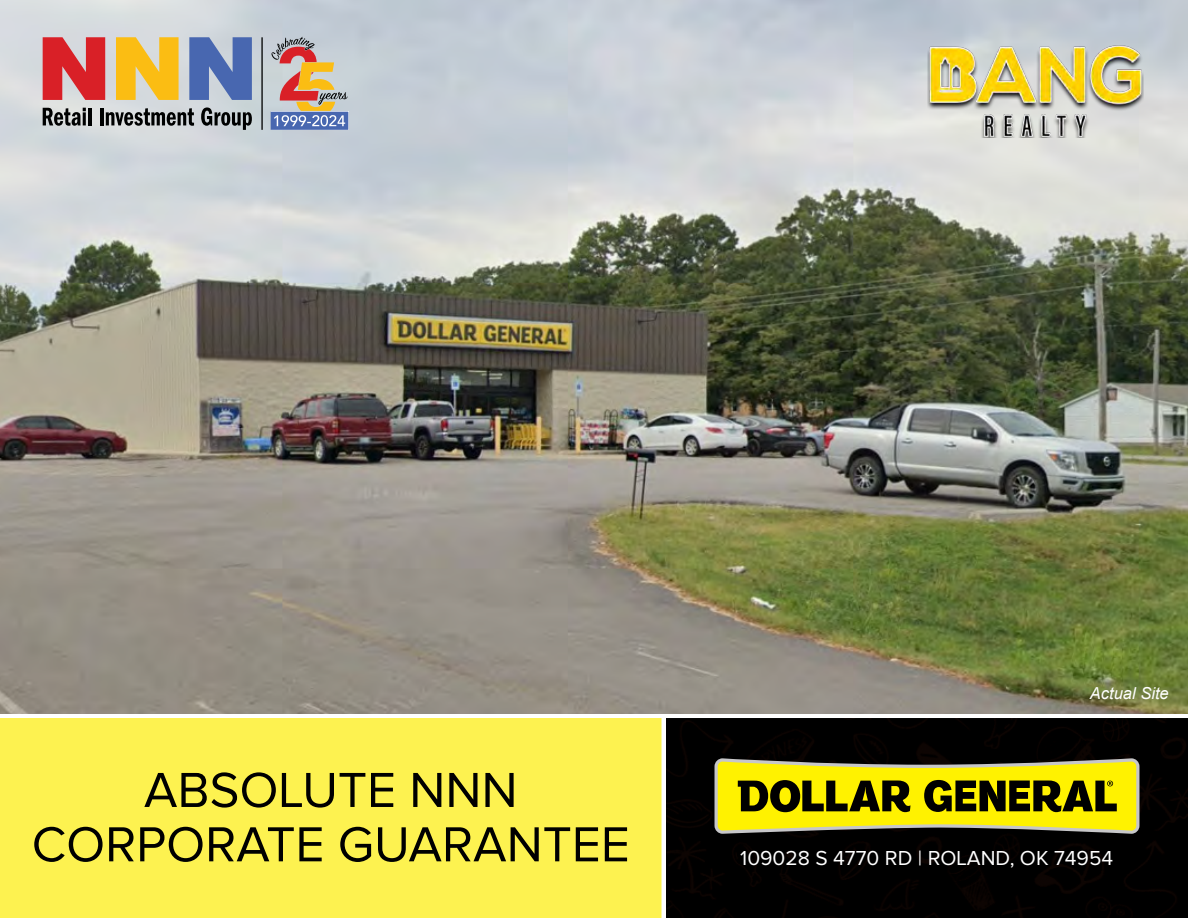
<style>
.page{position:relative;width:1188px;height:918px;background:#fff}
.page>*{position:absolute;margin:0;border:0;box-sizing:border-box;transform-origin:0 0}
.t1{font:51px/54.3px "Proxima Nova";color:#000;text-align:center}
.t2{font:21px "Proxima Nova";color:#fff}
.t3{font:italic 16.5px "Arial";color:#fff}
</style>
<div class="page">
<img style="left:0;top:0;width:1188px;height:714px">
<div style="left:0;top:718px;width:662px;height:200px;background:#fdf250"></div>
<img style="left:666px;top:718px;width:522px;height:200px">
<hr style="left:261px;top:37px;width:2px;height:93px;background:#000101">
<svg style="left:271px;top:37px;width:77px;height:93px;background:#b8a19a"></svg>
<svg style="left:43px;top:108px;width:43px;height:18px"></svg>
<hr style="left:88px;top:108px;width:3px;height:17px;background:#000101">
<hr style="left:100px;top:108px;width:3px;height:17px;background:#000101">
<svg style="left:106px;top:108px;width:88px;height:18px;background:#757778"></svg>
<svg style="left:201px;top:107px;width:51px;height:23px"></svg>
<svg style="left:43px;top:37px;width:62px;height:63px;background:#d8464d"></svg>
<svg style="left:116px;top:37px;width:63px;height:63px;background:#f2c33e"></svg>
<svg style="left:189px;top:37px;width:63px;height:63px;background:#647eb8"></svg>
<svg style="left:715px;top:758px;width:424px;height:76px;background:#a29b14"></svg>
<img style="left:927px;top:44px;width:217px;height:93px">
<p class="t1" style="left:32px;top:765px;width:600px">ABSOLUTE NNN<br>CORPORATE GUARANTEE</p>
<p class="t3" style="left:1090px;top:682px;width:80px">Actual Site</p>
<p class="t2" style="left:740px;top:848px;width:374px">109028 S 4770 RD | ROLAND, OK 74954</p>
</div>
